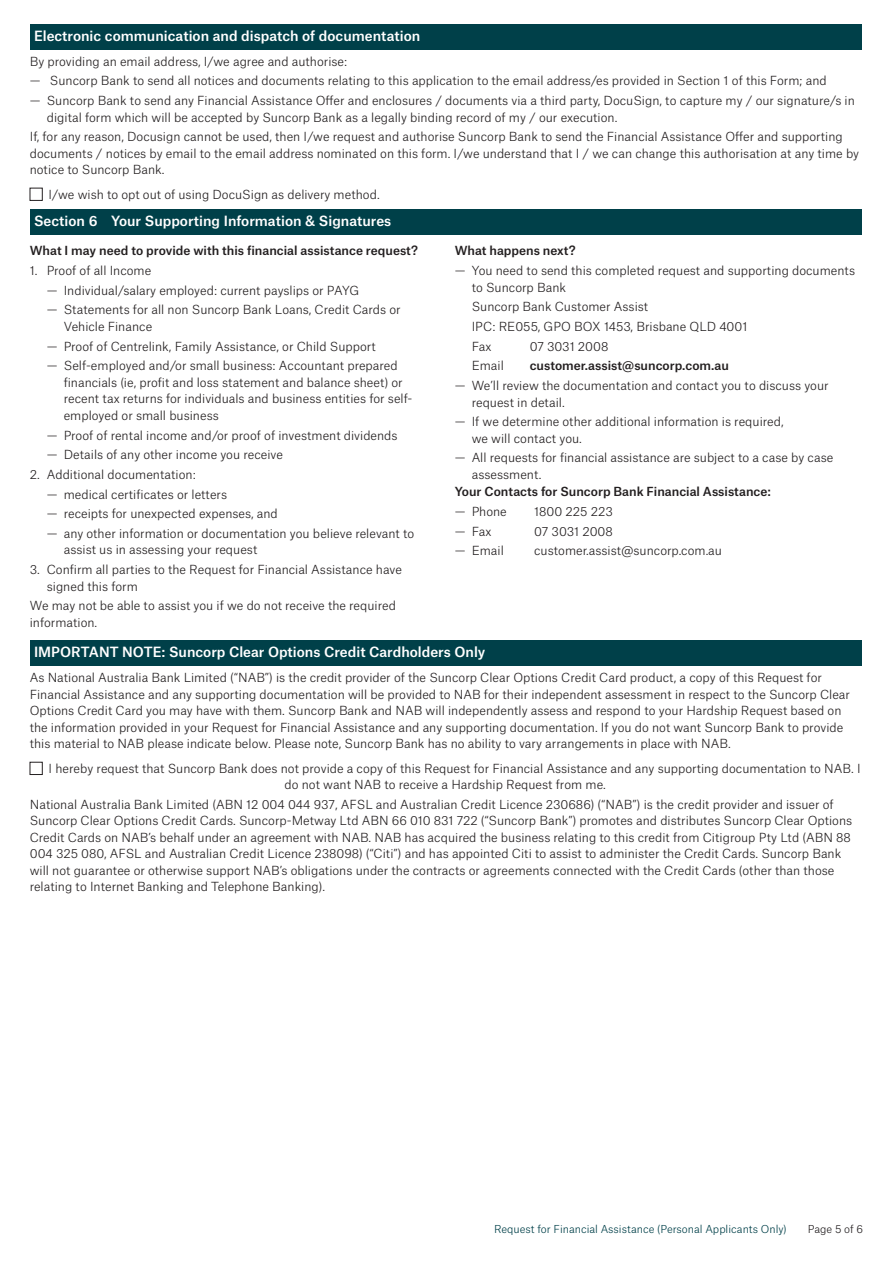
<style>
.page{position:relative;width:893px;height:1263px;background:#fff}
.page>*{position:absolute;margin:0;border:0;box-sizing:border-box;transform-origin:0 0}
.t1{font:500 13.5px "Atlas Grotesk";color:#fff}
.t2{font:300 12px/16.5px "Atlas Grotesk";color:#231f20}
.t3{font:500 12px "Atlas Grotesk";color:#231f20}
.t4{font:300 10.5px "Atlas Grotesk";color:#004049}
.t5{font:300 10.5px "Atlas Grotesk";color:#231f20}
</style>
<div class="page">
<div style="left:30px;top:24px;width:832px;height:25px;background:#004049"></div>
<div style="left:30px;top:209px;width:832px;height:26px;background:#004049"></div>
<div style="left:30px;top:188px;width:13px;height:13px;border:1px solid #231f20"></div>
<div style="left:30px;top:640px;width:832px;height:26px;background:#004049"></div>
<div style="left:30px;top:762px;width:13px;height:13px;border:1px solid #231f20"></div>
<p class="t1" style="left:34px;top:25px;width:388px">Electronic communication and dispatch of documentation</p>
<p class="t2" style="left:30px;top:52px;width:319px">By providing an email address, I/we agree and authorise:</p>
<p class="t2" style="left:30px;top:71px;width:799px">— Suncorp Bank to send all notices and documents relating to this application to the email address/es provided in Section 1 of this Form; and</p>
<p class="t2" style="left:47px;top:91px;width:810px;text-indent:-17px">— Suncorp Bank to send any Financial Assistance Offer and enclosures / documents via a third party, DocuSign, to capture my / our signature/s in digital form which will be accepted by Suncorp Bank as a legally binding record of my / our execution.</p>
<p class="t2" style="left:30px;top:127px;width:831px">If, for any reason, Docusign cannot be used, then I/we request and authorise Suncorp Bank to send the Financial Assistance Offer and supporting documents / notices by email to the email address nominated on this form. I/we understand that I / we can change this authorisation at any time by notice to Suncorp Bank.</p>
<p class="t2" style="left:49px;top:185px;width:333px">I/we wish to opt out of using DocuSign as delivery method.</p>
<p class="t1" style="left:34px;top:210px;width:359px">Section 6 Your Supporting Information &amp; Signatures</p>
<p class="t3" style="left:30px;top:241px;width:390px">What I may need to provide with this financial assistance request?</p>
<p class="t2" style="left:30px;top:261px;width:123px">1. Proof of all Income</p>
<p class="t2" style="left:47px;top:281px;width:314px">— Individual/salary employed: current payslips or PAYG</p>
<p class="t2" style="left:64px;top:300px;width:338px;text-indent:-17px">— Statements for all non Suncorp Bank Loans, Credit Cards or<br>Vehicle Finance</p>
<p class="t2" style="left:47px;top:337px;width:331px">— Proof of Centrelink, Family Assistance, or Child Support</p>
<p class="t2" style="left:64px;top:356px;width:350px;text-indent:-17px">— Self-employed and/or small business: Accountant prepared financials (ie, profit and loss statement and balance sheet) or recent tax returns for individuals and business entities for self&shy;employed or small business</p>
<p class="t2" style="left:47px;top:425px;width:352px">— Proof of rental income and/or proof of investment dividends</p>
<p class="t2" style="left:47px;top:445px;width:238px">— Details of any other income you receive</p>
<p class="t2" style="left:30px;top:465px;width:168px">2. Additional documentation:</p>
<p class="t2" style="left:47px;top:485px;width:182px">— medical certificates or letters</p>
<p class="t2" style="left:47px;top:504px;width:233px">— receipts for unexpected expenses, and</p>
<p class="t2" style="left:64px;top:524px;width:352px;text-indent:-17px">— any other information or documentation you believe relevant to assist us in assessing your request</p>
<p class="t2" style="left:47px;top:560px;width:357px;text-indent:-17px">3. Confirm all parties to the Request for Financial Assistance have signed this form</p>
<p class="t2" style="left:30px;top:596px;width:368px">We may not be able to assist you if we do not receive the required information.</p>
<p class="t3" style="left:455px;top:241px;width:122px">What happens next?</p>
<p class="t2" style="left:472px;top:261px;width:385px;text-indent:-17px">— You need to send this completed request and supporting documents to Suncorp Bank</p>
<p class="t2" style="left:472px;top:296px;width:277px;line-height:19.6px">Suncorp Bank Customer Assist<br>IPC: RE055, GPO BOX 1453, Brisbane QLD 4001<br>Fax</p>
<p class="t2" style="left:530px;top:337px;width:80px">07 3031 2008</p>
<p class="t2" style="left:472px;top:356px;width:34px">Email</p>
<p class="t3" style="left:530px;top:356px;width:201px">customer.assist@suncorp.com.au</p>
<p class="t2" style="left:472px;top:376px;width:358px;text-indent:-17px">— We’ll review the documentation and contact you to discuss your request in detail.</p>
<p class="t2" style="left:472px;top:412px;width:313px;text-indent:-17px">— If we determine other additional information is required, we will contact you.</p>
<p class="t2" style="left:472px;top:448px;width:363px;text-indent:-17px">— All requests for financial assistance are subject to a case by case assessment.</p>
<p class="t3" style="left:455px;top:482px;width:318px">Your Contacts for Suncorp Bank Financial Assistance:</p>
<p class="t2" style="left:455px;top:502px;width:54px">— Phone</p>
<p class="t2" style="left:534px;top:502px;width:80px">1800 225 223</p>
<p class="t2" style="left:455px;top:522px;width:38px">— Fax</p>
<p class="t2" style="left:534px;top:522px;width:80px">07 3031 2008</p>
<p class="t2" style="left:455px;top:541px;width:51px">— Email</p>
<p class="t2" style="left:534px;top:541px;width:189px">customer.assist@suncorp.com.au</p>
<p class="t1" style="left:34px;top:641px;width:453px">IMPORTANT NOTE: Suncorp Clear Options Credit Cardholders Only</p>
<p class="t2" style="left:30px;top:668px;width:822px">As National Australia Bank Limited (“NAB”) is the credit provider of the Suncorp Clear Options Credit Card product, a copy of this Request for Financial Assistance and any supporting documentation will be provided to NAB for their independent assessment in respect to the Suncorp Clear Options Credit Card you may have with them. Suncorp Bank and NAB will independently assess and respond to your Hardship Request based on the information provided in your Request for Financial Assistance and any supporting documentation. If you do not want Suncorp Bank to provide this material to NAB please indicate below. Please note, Suncorp Bank has no ability to vary arrangements in place with NAB.</p>
<p class="t2" style="left:284px;top:759px;width:578px;text-indent:-236px">I hereby request that Suncorp Bank does not provide a copy of this Request for Financial Assistance and any supporting documentation to NAB. I do not want NAB to receive a Hardship Request from me.</p>
<p class="t2" style="left:30px;top:795px;width:824px">National Australia Bank Limited (ABN 12 004 044 937, AFSL and Australian Credit Licence 230686) (“NAB”) is the credit provider and issuer of Suncorp Clear Options Credit Cards. Suncorp-Metway Ltd ABN 66 010 831 722 (“Suncorp Bank”) promotes and distributes Suncorp Clear Options Credit Cards on NAB’s behalf under an agreement with NAB. NAB has acquired the business relating to this credit from Citigroup Pty Ltd (ABN 88<br>004 325 080, AFSL and Australian Credit Licence 238098) (“Citi”) and has appointed Citi to assist to administer the Credit Cards. Suncorp Bank will not guarantee or otherwise support NAB’s obligations under the contracts or agreements connected with the Credit Cards (other than those relating to Internet Banking and Telephone Banking).</p>
<p class="t4" style="left:494px;top:1221px;width:294px">Request for Financial Assistance (Personal Applicants Only)</p>
<p class="t5" style="left:808px;top:1221px;width:57px">Page 5 of 6</p>
</div>
